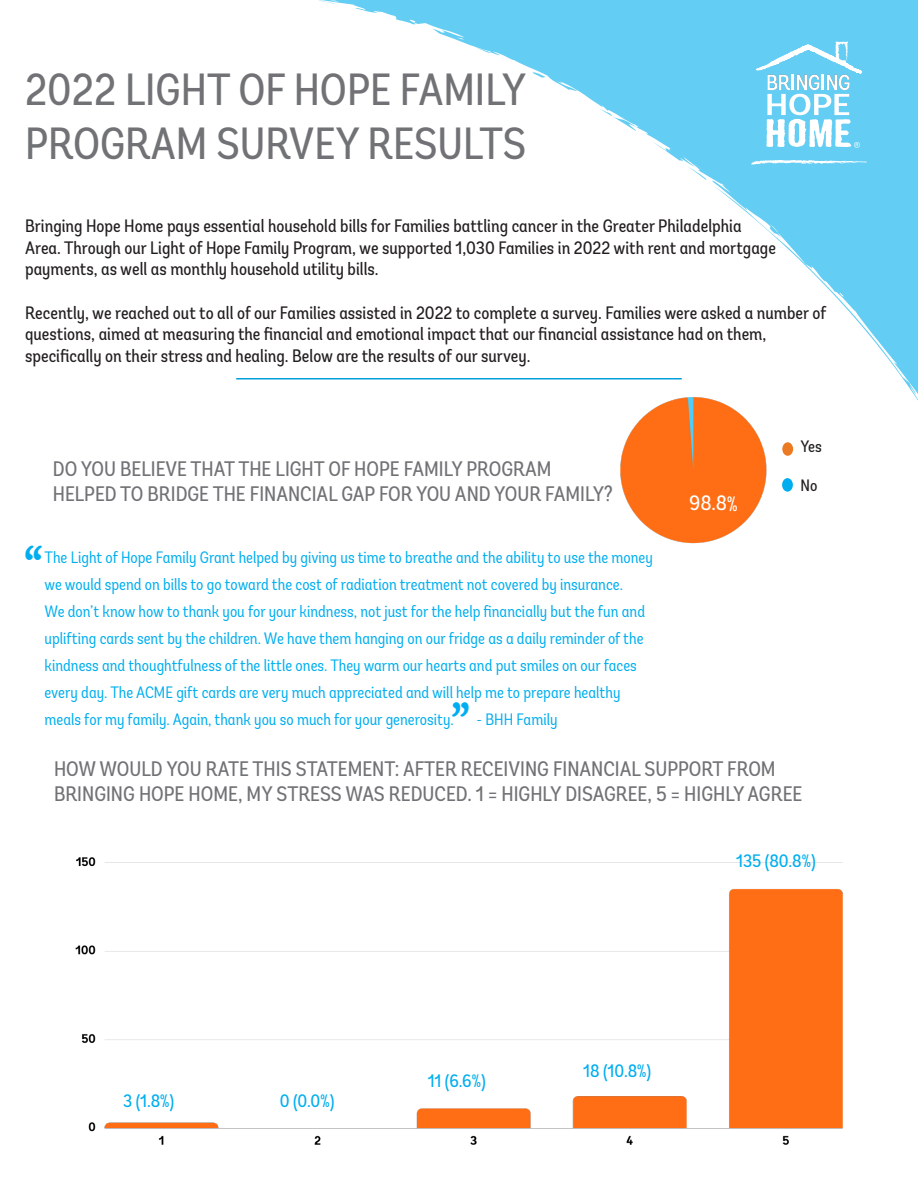
<style>
.page{position:relative;width:918px;height:1188px;background:#fff}
.page>*{position:absolute;margin:0;border:0;box-sizing:border-box;transform-origin:0 0}
.t1{font:45px/54px "Andes Condensed";color:#717275}
.t2{font:700 42px "Noteworthy";color:#00aeef}
.t3{font:21px/25.2px "Andes Condensed";color:#717275}
.t4{font:21px "Andes Condensed";color:#fff}
.t5{font:18px/21.6px "Andes Condensed";color:#231f20}
.t6{font:18px "Andes Condensed";color:#00aeef}
.t7{font:condensed 16.5px/27px "Andes";color:#00aeef}
.t8{font:16.5px "Andes Condensed";color:#231f20}
</style>
<div class="page">
<img style="left:75px;top:857px;width:768px;height:288px">
<svg style="left:321px;top:0;width:597px;height:398px"></svg>
<svg style="left:751px;top:160px;width:115px;height:5px"></svg>
<svg style="left:751px;top:41px;width:115px;height:107px"></svg>
<div style="left:782px;top:442px;width:11px;height:14px;background:#ec7a23;border-radius:50%"></div>
<div style="left:782px;top:478px;width:11px;height:14px;background:#00aeef;border-radius:50%"></div>
<img style="left:618px;top:394px;width:150px;height:150px">
<hr style="left:236px;top:378px;width:446px;height:2px;background:#019fdc">
<p class="t1" style="left:25px;top:63px;width:503px">2022 LIGHT OF HOPE FAMILY<br>PROGRAM SURVEY RESULTS</p>
<p class="t5" style="left:25px;top:215px;width:718px">Bringing Hope Home pays essential household bills for Families battling cancer in the Greater Philadelphia</p>
<p class="t5" style="left:25px;top:237px;width:752px">Area. Through our Light of Hope Family Program, we supported 1,030 Families in 2022 with rent and mortgage</p>
<p class="t5" style="left:25px;top:259px;width:355px">payments, as well as monthly household utility bills.</p>
<p class="t5" style="left:25px;top:302px;width:803px">Recently, we reached out to all of our Families assisted in 2022 to complete a survey. Families were asked a number of questions, aimed at measuring the financial and emotional impact that our financial assistance had on them,</p>
<p class="t5" style="left:25px;top:345px;width:507px">specifically on their stress and healing. Below are the results of our survey.</p>
<p class="t3" style="left:53px;top:456px;width:561px">DO YOU BELIEVE THAT THE LIGHT OF HOPE FAMILY PROGRAM<br>HELPED TO BRIDGE THE FINANCIAL GAP FOR YOU AND YOUR FAMILY?</p>
<p class="t2" style="left:25px;top:526px;width:18px">“</p>
<p class="t7" style="left:45px;top:544px;width:610px">The Light of Hope Family Grant helped by giving us time to breathe and the ability to use the money we would spend on bills to go toward the cost of radiation treatment not covered by insurance.<br>We don’t know how to thank you for your kindness, not just for the help financially but the fun and uplifting cards sent by the children. We have them hanging on our fridge as a daily reminder of the kindness and thoughtfulness of the little ones. They warm our hearts and put smiles on our faces every day. The ACME gift cards are very much appreciated and will help me to prepare healthy meals for my family. Again, thank you so much for your generosity.</p>
<p class="t2" style="left:453px;top:683px;width:17px">”</p>
<p class="t7" style="left:477px;top:706px;width:82px">- BHH Family</p>
<p class="t4" style="left:690px;top:490px;width:50px;rotate:1deg">98.8%</p>
<p class="t8" style="left:801px;top:436px;width:23px">Yes</p>
<p class="t8" style="left:801px;top:476px;width:18px">No</p>
<p class="t3" style="left:54px;top:756px;width:723px">HOW WOULD YOU RATE THIS STATEMENT: AFTER RECEIVING FINANCIAL SUPPORT FROM</p>
<p class="t3" style="left:54px;top:781px;width:750px">BRINGING HOPE HOME, MY STRESS WAS REDUCED. 1 = HIGHLY DISAGREE, 5 = HIGHLY AGREE</p>
<p class="t6" style="left:123px;top:1090px;width:53px">3 (1.8%)</p>
<p class="t6" style="left:280px;top:1090px;width:56px">0 (0.0%)</p>
<p class="t6" style="left:428px;top:1070px;width:60px">11 (6.6%)</p>
<p class="t6" style="left:583px;top:1059px;width:70px">18 (10.8%)</p>
<p class="t6" style="left:736px;top:850px;width:81px">135 (80.8%)</p>
</div>
